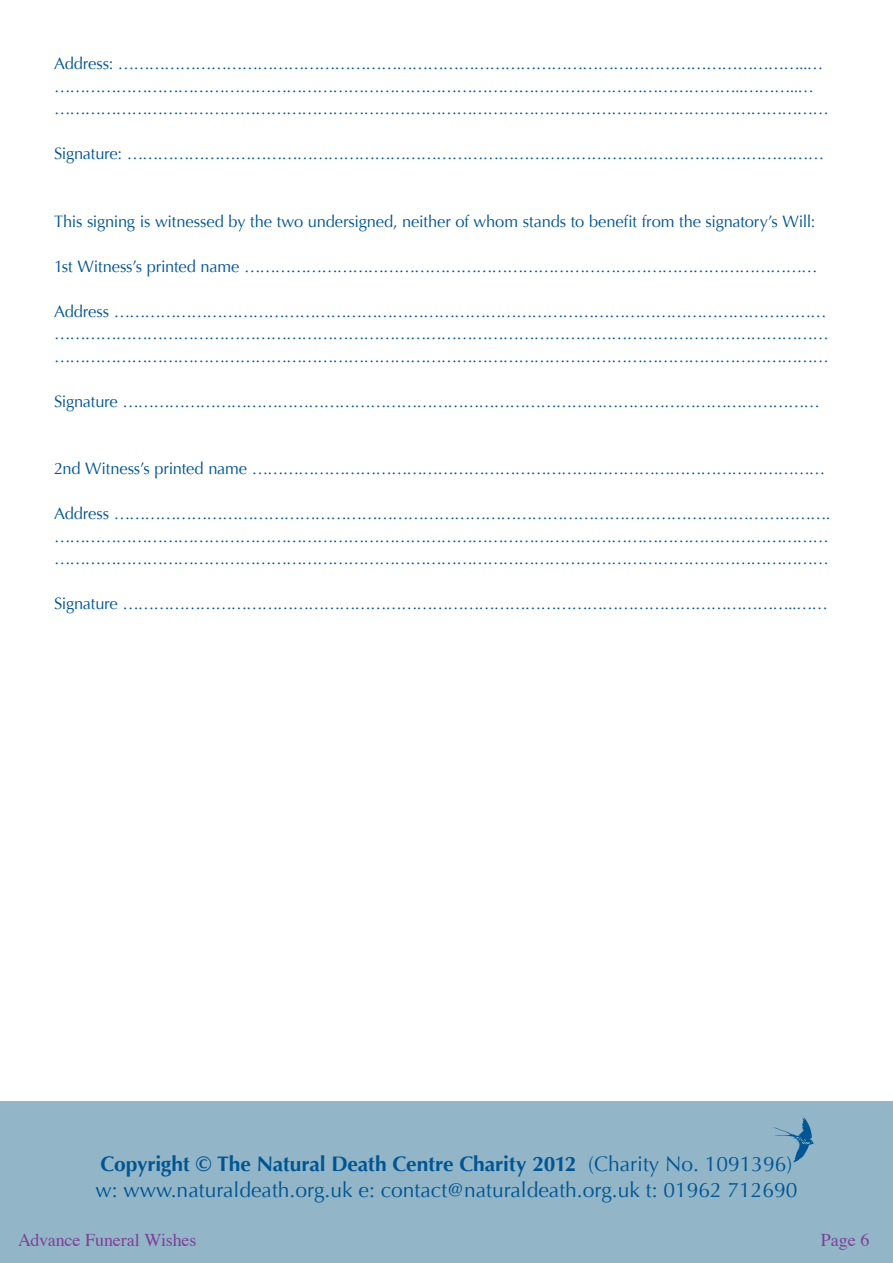
<style>
.page{position:relative;width:893px;height:1263px;background:#fff}
.page>*{position:absolute;margin:0;border:0;box-sizing:border-box;transform-origin:0 0}
.t1{font:21px "Optima";color:#005594}
.t2{font:700 21px "Optima";letter-spacing:-.01em;color:#005594}
.t3{font:18px "Times";letter-spacing:-.01em;color:#7e3f98}
.t4{font:16.5px "Optima";letter-spacing:-.01em;color:#005594}
.s1{font-weight:400}
</style>
<div class="page">
<div style="left:0;top:1101px;width:893px;height:162px;background:#92b6c7"></div>
<svg style="left:773px;top:1117px;width:41px;height:45px"></svg>
<p class="t4" style="left:54px;top:54px;width:771px">Address: ……………………………………………………………………………………………………………………..…</p>
<p class="t4" style="left:54px;top:77px;width:761px">……………………………………………………………………………………………………………………..………..…</p>
<p class="t4" style="left:54px;top:99px;width:776px">……………………………………………………………………………………………………………………………………</p>
<p class="t4" style="left:54px;top:144px;width:772px">Signature: ………………………………………………………………………………………………………………………</p>
<p class="t4" style="left:54px;top:212px;width:763px">This signing is witnessed by the two undersigned, neither of whom stands to benefit from the signatory’s Will:</p>
<p class="t4" style="left:54px;top:257px;width:765px">1st Witness’s printed name …………………………………………………………………………………………………</p>
<p class="t4" style="left:54px;top:302px;width:774px">Address …………………………………………………………………………………………………………………………</p>
<p class="t4" style="left:54px;top:324px;width:776px">……………………………………………………………………………………………………………………………………</p>
<p class="t4" style="left:54px;top:347px;width:776px">……………………………………………………………………………………………………………………………………</p>
<p class="t4" style="left:54px;top:392px;width:767px">Signature ………………………………………………………………………………………………………………………</p>
<p class="t4" style="left:54px;top:459px;width:773px">2nd Witness’s printed name …………………………………………………………………………………………………</p>
<p class="t4" style="left:54px;top:504px;width:778px">Address ………………………………………………………………………………………………………………………….</p>
<p class="t4" style="left:54px;top:527px;width:776px">……………………………………………………………………………………………………………………………………</p>
<p class="t4" style="left:54px;top:549px;width:776px">……………………………………………………………………………………………………………………………………</p>
<p class="t4" style="left:54px;top:594px;width:775px">Signature …………………………………………………………………………………………………………………..……</p>
<p class="t2" style="left:100px;top:1152px;width:693px">Copyright © The Natural Death Centre Charity 2012 <span class="s1">(Charity No. 1091396)</span></p>
<p class="t1" style="left:95px;top:1177px;width:704px">w: www.naturaldeath.org.uk e: contact@naturaldeath.org.uk t: 01962 712690</p>
<p class="t3" style="left:18px;top:1222px;width:180px">Advance Funeral Wishes</p>
<p class="t3" style="left:821px;top:1222px;width:50px">Page 6</p>
</div>
